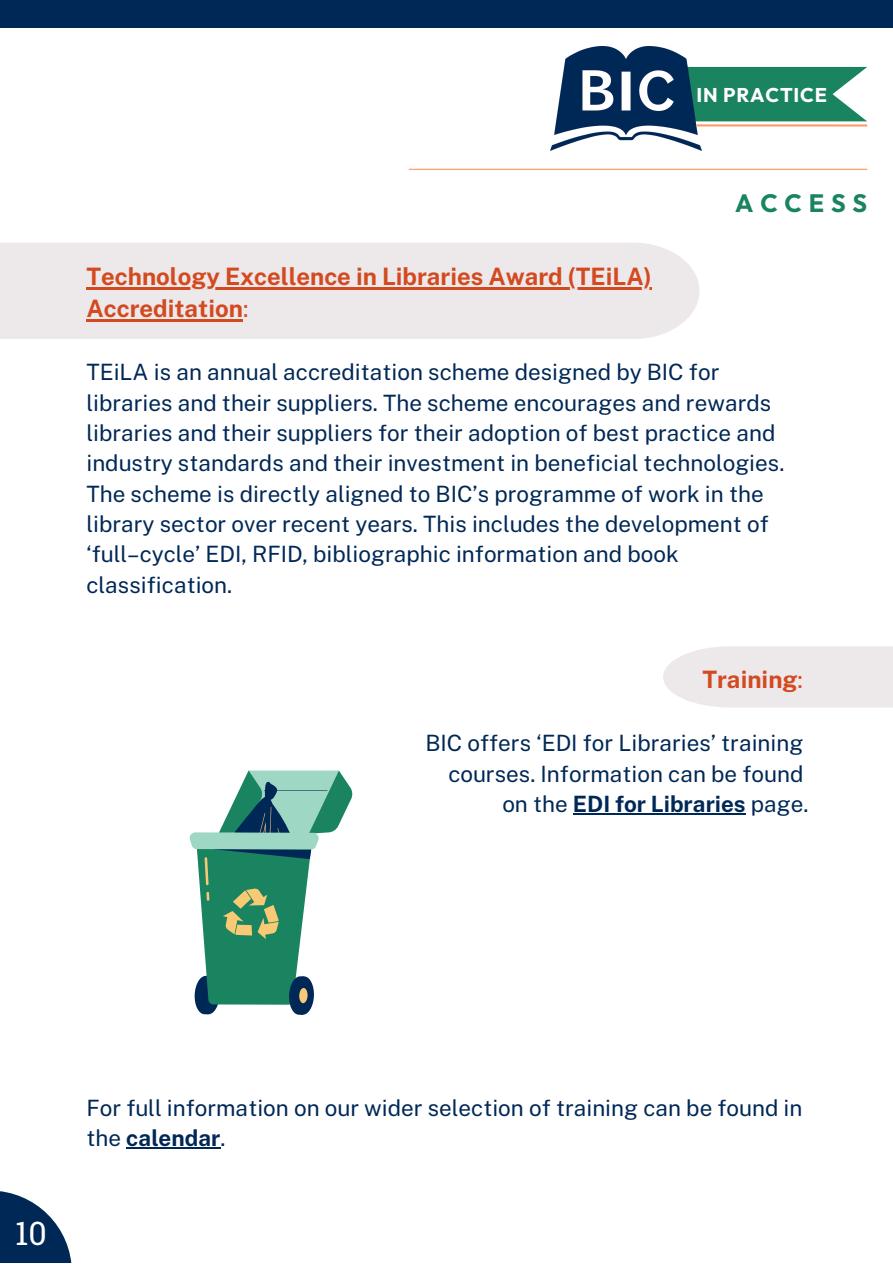
<style>
.page{position:relative;width:893px;height:1264px;background:#fff}
.page>*{position:absolute;margin:0;border:0;box-sizing:border-box;transform-origin:0 0}
.t1{font:32.25px "Roboto Slab";color:#fff}
.t2{font:700 25.05px "Outfit";letter-spacing:.275em;color:#19845f}
.t3{font:700 24px/32.5px "Public Sans";color:#d34a20}
.t4{font:22.5px/30.3px "Public Sans";color:#002856}
.t5{font:700 22.5px "Public Sans";color:#002856}
.t6{font:700 19.8px "Outfit";letter-spacing:.04em;color:#fff}
.s1{font-weight:400}
.s2{font-weight:700}
</style>
<div class="page">
<svg style="left:701px;top:67px;width:165px;height:60px;background:#3c9676"></svg>
<img style="left:551px;top:46px;width:150px;height:105px">
<hr style="left:696px;top:124px;width:171px;height:2px;background:#fe9365">
<svg style="left:0;top:1191px;width:72px;height:71px"></svg>
<div style="left:0;top:0;width:892px;height:28px;background:#002856"></div>
<hr style="left:409px;top:169px;width:458px;height:1px;background:#fe9365">
<div style="left:0;top:243px;width:699px;height:96px;background:#ede8ea"></div>
<div style="left:663px;top:646px;width:229px;height:61px;background:#ede8ea"></div>
<hr style="left:86px;top:287px;width:566px;height:2px;background:#d34a20">
<hr style="left:86px;top:319px;width:157px;height:3px;background:#d34a20">
<hr style="left:573px;top:813px;width:172px;height:1px;background:#002856">
<hr style="left:126px;top:1147px;width:94px;height:1px;background:#002856">
<svg style="left:189px;top:770px;width:163px;height:244px"></svg>
<p class="t6" style="left:696px;top:82px;width:132px">IN PRACTICE</p>
<p class="t3" style="left:86px;top:260px;width:567px">Technology Excellence in Libraries Award (TEiLA)<br>Accreditation<span class="s1">:</span></p>
<p class="t2" style="left:735px;top:186px;width:133px">ACCESS</p>
<p class="t4" style="left:86px;top:357px;width:699px">TEiLA is an annual accreditation scheme designed by BIC for libraries and their suppliers. The scheme encourages and rewards libraries and their suppliers for their adoption of best practice and industry standards and their investment in beneficial technologies.<br>The scheme is directly aligned to BIC’s programme of work in the library sector over recent years. This includes the development of ‘full–cycle’ EDI, RFID, bibliographic information and book classification.</p>
<p class="t3" style="left:702px;top:663px;width:102px">Training<span class="s1">:</span></p>
<p class="t4" style="left:425px;top:728px;width:379px">BIC offers ‘EDI for Libraries’ training</p>
<p class="t4" style="left:448px;top:758px;width:356px">courses. Information can be found</p>
<p class="t5" style="left:502px;top:790px;width:308px"><span class="s1">on the</span> EDI for Libraries <span class="s1">page.</span></p>
<p class="t1" style="left:15px;top:1211px;width:33px">10</p>
<p class="t4" style="left:86px;top:1092px;width:717px">For full information on our wider selection of training can be found in the <span class="s2">calendar</span>.</p>
</div>
